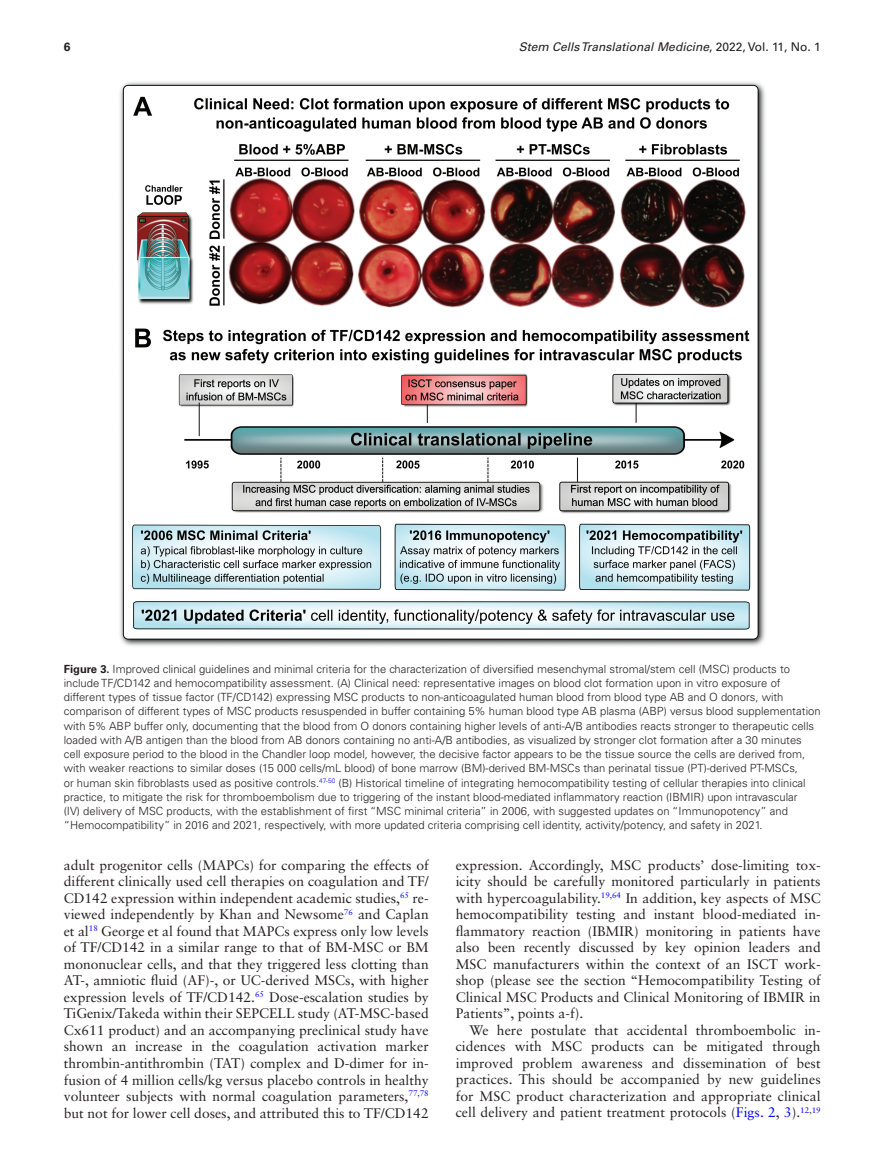
<style>
.page{position:relative;width:893px;height:1174px;background:#fff}
.page>*{position:absolute;margin:0;border:0;box-sizing:border-box;transform-origin:0 0}
.t1{font:13.8px/16.5px "Sabon LT Std";color:#231f20;text-align:justify}
.t2{font:italic 12px "Univers LT Std";color:#231f20}
.t3{font:700 12px "Univers LT Std";color:#231f20}
.t4{font:300 11.25px/14.2px "Univers LT Std";color:#231f20}
.s1{font-style:normal}
.s2{font-weight:700}
.s3{color:#00f}
</style>
<div class="page">
<img style="left:120px;top:82px;width:645px;height:564px">
<p class="t3" style="left:64px;top:40px;width:8px">6</p>
<p class="t2" style="left:519px;top:40px;width:303px">Stem Cells Translational Medicine<span class="s1">, 2022, Vol. 11, No. 1</span></p>
<p class="t4" style="left:64px;top:661px;width:758px"><span class="s2">Figure 3.</span> Improved clinical guidelines and minimal criteria for the characterization of diversified mesenchymal stromal/stem cell (MSC) products to include TF/CD142 and hemocompatibility assessment. (A) Clinical need: representative images on blood clot formation upon in vitro exposure of different types of tissue factor (TF/CD142) expressing MSC products to non-anticoagulated human blood from blood type AB and O donors, with comparison of different types of MSC products resuspended in buffer containing 5% human blood type AB plasma (ABP) versus blood supplementation with 5% ABP buffer only, documenting that the blood from O donors containing higher levels of anti-A/B antibodies reacts stronger to therapeutic cells loaded with A/B antigen than the blood from AB donors containing no anti-A/B antibodies, as visualized by stronger clot formation after a 30 minutes cell exposure period to the blood in the Chandler loop model, however, the decisive factor appears to be the tissue source the cells are derived from, with weaker reactions to similar doses (15 000 cells/mL blood) of bone marrow (BM)-derived BM-MSCs than perinatal tissue (PT)-derived PT-MSCs,<br>or human skin fibroblasts used as positive controls.<sup>47</sup><sup>-</sup><sup>50</sup> (B) Historical timeline of integrating hemocompatibility testing of cellular therapies into clinical practice, to mitigate the risk for thromboembolism due to triggering of the instant blood-mediated inflammatory reaction (IBMIR) upon intravascular<br>(IV) delivery of MSC products, with the establishment of first “MSC minimal criteria” in 2006, with suggested updates on “Immunopotency” and “Hemocompatibility” in 2016 and 2021, respectively, with more updated criteria comprising cell identity, activity/potency, and safety in 2021.</p>
<p class="t1" style="left:64px;top:856px;width:366px">adult progenitor cells (MAPCs) for comparing the effects of different clinically used cell therapies on coagulation and TF/ CD142 expression within independent academic studies,<sup>65</sup> re&shy;viewed independently by Khan and Newsome<sup>76</sup> and Caplan et al<sup>18</sup> George et al found that MAPCs express only low levels of TF/CD142 in a similar range to that of BM-MSC or BM mononuclear cells, and that they triggered less clotting than AT-, amniotic fluid (AF)-, or UC-derived MSCs, with higher expression levels of TF/CD142.<sup>65</sup> Dose-escalation studies by TiGenix/Takeda within their SEPCELL study (AT-MSC-based Cx611 product) and an accompanying preclinical study have shown an increase in the coagulation activation marker thrombin-antithrombin (TAT) complex and D-dimer for in&shy;fusion of 4 million cells/kg versus placebo controls in healthy volunteer subjects with normal coagulation parameters,<sup>77</sup><sup>,</sup><sup>78 </sup>but not for lower cell doses, and attributed this to TF/CD142</p>
<p class="t1" style="left:456px;top:856px;width:366px">expression. Accordingly, MSC products’ dose-limiting tox&shy;icity should be carefully monitored particularly in patients with hypercoagulability.<sup>19</sup><sup>,</sup><sup>64</sup> In addition, key aspects of MSC hemocompatibility testing and instant blood-mediated in&shy;flammatory reaction (IBMIR) monitoring in patients have also been recently discussed by key opinion leaders and MSC manufacturers within the context of an ISCT work&shy;shop (please see the section “Hemocompatibility Testing of Clinical MSC Products and Clinical Monitoring of IBMIR in Patients”, points a-f).</p>
<p class="t1" style="left:456px;top:1021px;width:366px;text-indent:14px">We here postulate that accidental thromboembolic in&shy;cidences with MSC products can be mitigated through improved problem awareness and dissemination of best practices. This should be accompanied by new guidelines for MSC product characterization and appropriate clinical cell delivery and patient treatment protocols (<span class="s3">Figs. 2</span>, <span class="s3">3</span>).<sup>12</sup><sup>,</sup><sup>19</sup></p>
</div>
